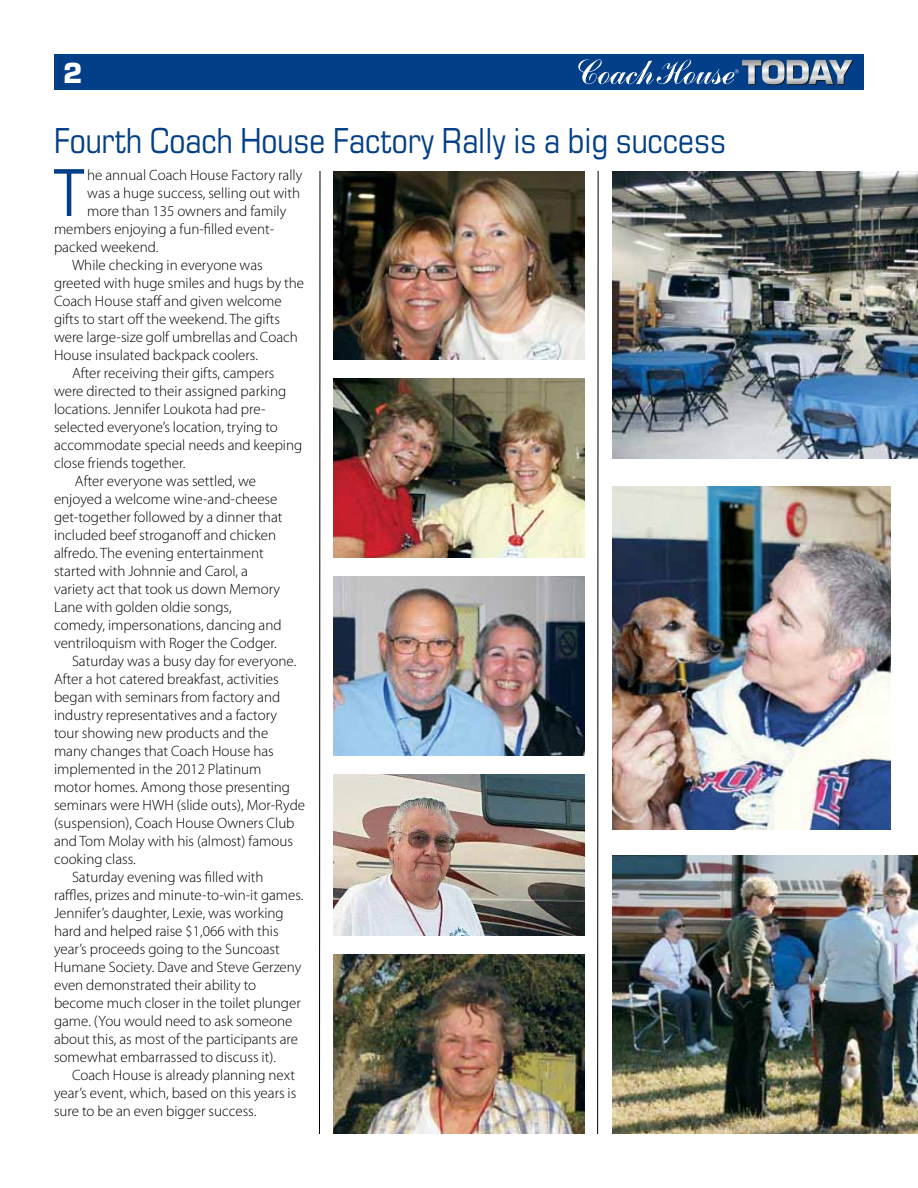
<style>
.page{position:relative;width:918px;height:1188px;background:#fff}
.page>*{position:absolute;margin:0;border:0;box-sizing:border-box;transform-origin:0 0}
.t1{font:condensed 64.65px "Eurostile";color:#023f88}
.t2{font:condensed 34.5px "Eurostile";color:#023f88}
.t3{font:700 27px "Eurostile";color:#fff}
.t4{font:300 15px "Myriad Pro";color:#000}
</style>
<div class="page">
<div style="left:54px;top:54px;width:810px;height:36px;background:#023f88"></div>
<svg style="left:578px;top:59px;width:275px;height:26px"></svg>
<svg style="left:319px;top:171px;width:2px;height:963px;background:#7f7f7f"></svg>
<svg style="left:597px;top:171px;width:2px;height:963px;background:#7f7f7f"></svg>
<img style="left:612px;top:171px;width:306px;height:288px">
<img style="left:612px;top:855px;width:306px;height:279px">
<img style="left:333px;top:171px;width:252px;height:189px">
<img style="left:333px;top:378px;width:252px;height:180px">
<img style="left:333px;top:576px;width:252px;height:180px">
<img style="left:333px;top:774px;width:252px;height:162px">
<img style="left:333px;top:954px;width:252px;height:180px">
<img style="left:612px;top:486px;width:279px;height:344px">
<h3 class="t3" style="left:63px;top:56px;width:21px">2</h3>
<h2 class="t2" style="left:54px;top:120px;width:674px">Fourth Coach House Factory Rally is a big success</h2>
<h1 class="t1" style="left:54px;top:154px;width:33px">T</h1>
<p class="t4" style="left:87px;top:167px;width:217px">he annual Coach House Factory rally</p>
<p class="t4" style="left:87px;top:185px;width:214px">was a huge success, selling out with</p>
<p class="t4" style="left:87px;top:203px;width:201px">more than 135 owners and family</p>
<p class="t4" style="left:54px;top:221px;width:222px">members enjoying a fun-filled event-</p>
<p class="t4" style="left:54px;top:239px;width:106px">packed weekend.</p>
<p class="t4" style="left:72px;top:257px;width:192px">While checking in everyone was</p>
<p class="t4" style="left:54px;top:275px;width:252px">greeted with huge smiles and hugs by the</p>
<p class="t4" style="left:54px;top:293px;width:229px">Coach House staff and given welcome</p>
<p class="t4" style="left:54px;top:311px;width:228px">gifts to start off the weekend. The gifts</p>
<p class="t4" style="left:54px;top:329px;width:245px">were large-size golf umbrellas and Coach</p>
<p class="t4" style="left:54px;top:347px;width:205px">House insulated backpack coolers.</p>
<p class="t4" style="left:72px;top:365px;width:204px">After receiving their gifts, campers</p>
<p class="t4" style="left:54px;top:383px;width:234px">were directed to their assigned parking</p>
<p class="t4" style="left:54px;top:401px;width:213px">locations. Jennifer Loukota had pre-</p>
<p class="t4" style="left:54px;top:419px;width:225px">selected everyone’s location, trying to</p>
<p class="t4" style="left:54px;top:437px;width:250px">accommodate special needs and keeping</p>
<p class="t4" style="left:54px;top:455px;width:133px">close friends together.</p>
<p class="t4" style="left:75px;top:473px;width:183px">After everyone was settled, we</p>
<p class="t4" style="left:54px;top:491px;width:225px">enjoyed a welcome wine-and-cheese</p>
<p class="t4" style="left:54px;top:509px;width:230px">get-together followed by a dinner that</p>
<p class="t4" style="left:54px;top:527px;width:224px">included beef stroganoff and chicken</p>
<p class="t4" style="left:54px;top:545px;width:211px">alfredo. The evening entertainment</p>
<p class="t4" style="left:54px;top:563px;width:195px">started with Johnnie and Carol, a</p>
<p class="t4" style="left:54px;top:581px;width:228px">variety act that took us down Memory</p>
<p class="t4" style="left:54px;top:599px;width:179px">Lane with golden oldie songs,</p>
<p class="t4" style="left:54px;top:617px;width:229px">comedy, impersonations, dancing and</p>
<p class="t4" style="left:54px;top:635px;width:224px">ventriloquism with Roger the Codger.</p>
<p class="t4" style="left:72px;top:653px;width:226px">Saturday was a busy day for everyone.</p>
<p class="t4" style="left:54px;top:671px;width:226px">After a hot catered breakfast, activities</p>
<p class="t4" style="left:54px;top:689px;width:228px">began with seminars from factory and</p>
<p class="t4" style="left:54px;top:707px;width:225px">industry representatives and a factory</p>
<p class="t4" style="left:54px;top:725px;width:216px">tour showing new products and the</p>
<p class="t4" style="left:54px;top:743px;width:221px">many changes that Coach House has</p>
<p class="t4" style="left:54px;top:761px;width:209px">implemented in the 2012 Platinum</p>
<p class="t4" style="left:54px;top:779px;width:238px">motor homes. Among those presenting</p>
<p class="t4" style="left:54px;top:797px;width:253px">seminars were HWH (slide outs), Mor-Ryde</p>
<p class="t4" style="left:54px;top:815px;width:242px">(suspension), Coach House Owners Club</p>
<p class="t4" style="left:54px;top:833px;width:241px">and Tom Molay with his (almost) famous</p>
<p class="t4" style="left:54px;top:851px;width:83px">cooking class.</p>
<p class="t4" style="left:72px;top:869px;width:193px">Saturday evening was filled with</p>
<p class="t4" style="left:54px;top:887px;width:251px">raffles, prizes and minute-to-win-it games.</p>
<p class="t4" style="left:54px;top:905px;width:231px">Jennifer’s daughter, Lexie, was working</p>
<p class="t4" style="left:54px;top:923px;width:226px">hard and helped raise $1,066 with this</p>
<p class="t4" style="left:54px;top:941px;width:227px">year’s proceeds going to the Suncoast</p>
<p class="t4" style="left:54px;top:959px;width:249px">Humane Society. Dave and Steve Gerzeny</p>
<p class="t4" style="left:54px;top:977px;width:204px">even demonstrated their ability to</p>
<p class="t4" style="left:54px;top:995px;width:248px">become much closer in the toilet plunger</p>
<p class="t4" style="left:54px;top:1013px;width:240px">game. (You would need to ask someone</p>
<p class="t4" style="left:54px;top:1031px;width:246px">about this, as most of the participants are</p>
<p class="t4" style="left:54px;top:1049px;width:223px">somewhat embarrassed to discuss it).</p>
<p class="t4" style="left:72px;top:1067px;width:225px">Coach House is already planning next</p>
<p class="t4" style="left:54px;top:1085px;width:244px">year’s event, which, based on this years is</p>
<p class="t4" style="left:54px;top:1103px;width:204px">sure to be an even bigger success.</p>
</div>
